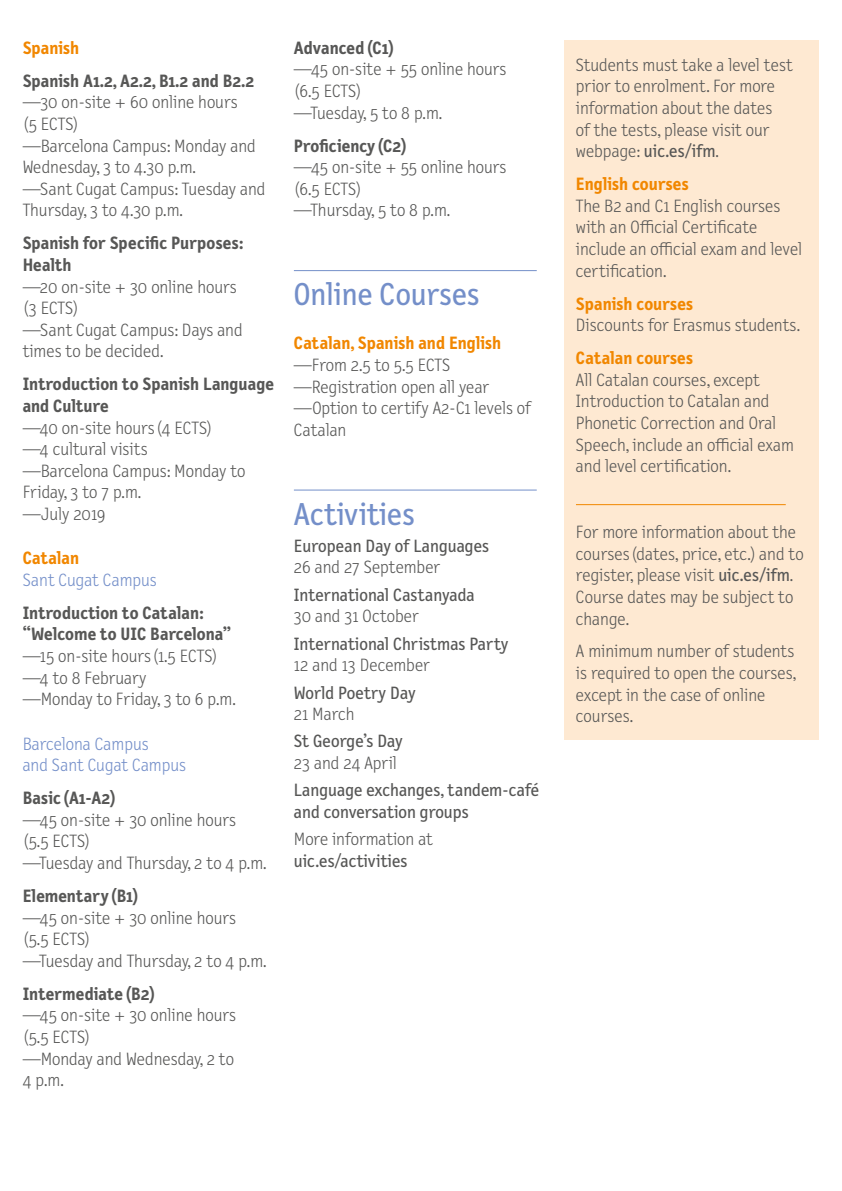
<style>
.page{position:relative;width:842px;height:1191px;background:#fff}
.page>*{position:absolute;margin:0;border:0;box-sizing:border-box;transform-origin:0 0}
.t1{font:32px "Letter Gothic Text OT";color:#748fc9}
.t2{font:300 18px/21.6px "Letter Gothic Text OT";color:#575756}
.t3{font:700 18px/21.6px "Letter Gothic Text OT";color:#575756}
.t4{font:18px/21.6px "Letter Gothic Text OT";color:#575756}
.t5{font:700 18px "Letter Gothic Text OT";color:#f18700}
.t6{font:300 18px/21.6px "Letter Gothic Text OT";color:#748fc9}
.s1{font-weight:400}
</style>
<div class="page">
<hr style="left:294px;top:270px;width:243px;height:1px;background:#748fc9">
<hr style="left:294px;top:489px;width:243px;height:1px;background:#748fc9">
<div style="left:565px;top:40px;width:254px;height:699px;background:#fee9d2"></div>
<hr style="left:576px;top:504px;width:210px;height:1px;background:#f18700">
<p class="t5" style="left:23px;top:37px;width:58px">Spanish</p>
<p class="t3" style="left:23px;top:70px;width:233px">Spanish A1.2, A2.2, B1.2 and B2.2</p>
<p class="t2" style="left:23px;top:92px;width:244px">—30 on-site + 60 online hours<br>(5 ECTS)<br>—Barcelona Campus: Monday and<br>Wednesday, 3 to 4.30 p.m.<br>—Sant Cugat Campus: Tuesday and<br>Thursday, 3 to 4.30 p.m.</p>
<p class="t3" style="left:23px;top:232px;width:222px">Spanish for Specific Purposes:<br>Health</p>
<p class="t2" style="left:23px;top:276px;width:221px">—20 on-site + 30 online hours (3 ECTS)<br>—Sant Cugat Campus: Days and times to be decided.</p>
<p class="t3" style="left:23px;top:373px;width:253px">Introduction to Spanish Language and Culture</p>
<p class="t2" style="left:23px;top:417px;width:224px">—40 on-site hours (4 ECTS)<br>—4 cultural visits<br>—Barcelona Campus: Monday to<br>Friday, 3 to 7 p.m.<br>—July 2019</p>
<p class="t5" style="left:23px;top:547px;width:58px">Catalan</p>
<p class="t6" style="left:23px;top:569px;width:136px">Sant Cugat Campus</p>
<p class="t3" style="left:23px;top:602px;width:210px">Introduction to Catalan: “Welcome to UIC Barcelona”</p>
<p class="t2" style="left:23px;top:645px;width:215px">—15 on-site hours (1.5 ECTS) —4 to 8 February<br>—Monday to Friday, 3 to 6 p.m.</p>
<p class="t6" style="left:23px;top:733px;width:165px">Barcelona Campus<br>and Sant Cugat Campus</p>
<p class="t3" style="left:23px;top:787px;width:95px">Basic (A1-A2)</p>
<p class="t2" style="left:23px;top:809px;width:246px">—45 on-site + 30 online hours<br>(5.5 ECTS)<br>—Tuesday and Thursday, 2 to 4 p.m.</p>
<p class="t3" style="left:23px;top:885px;width:118px">Elementary (B1)</p>
<p class="t2" style="left:23px;top:907px;width:246px">—45 on-site + 30 online hours<br>(5.5 ECTS)<br>—Tuesday and Thursday, 2 to 4 p.m.</p>
<p class="t3" style="left:23px;top:982px;width:135px">Intermediate (B2)</p>
<p class="t2" style="left:23px;top:1004px;width:215px">—45 on-site + 30 online hours (5.5 ECTS)<br>—Monday and Wednesday, 2 to<br>4 p.m.</p>
<p class="t3" style="left:294px;top:37px;width:103px">Advanced (C1)</p>
<p class="t2" style="left:294px;top:59px;width:214px">—45 on-site + 55 online hours (6.5 ECTS)<br>—Tuesday, 5 to 8 p.m.</p>
<p class="t3" style="left:294px;top:134px;width:115px">Proficiency (C2)</p>
<p class="t2" style="left:294px;top:157px;width:214px">—45 on-site + 55 online hours (6.5 ECTS)<br>—Thursday, 5 to 8 p.m.</p>
<h1 class="t1" style="left:294px;top:276px;width:187px">Online Courses</h1>
<p class="t5" style="left:294px;top:332px;width:209px">Catalan, Spanish and English</p>
<p class="t2" style="left:294px;top:354px;width:239px">—From 2.5 to 5.5 ECTS —Registration open all year —Option to certify A2-C1 levels of<br>Catalan</p>
<h1 class="t1" style="left:294px;top:495px;width:122px">Activities</h1>
<p class="t4" style="left:294px;top:535px;width:197px">European Day of Languages</p>
<p class="t2" style="left:294px;top:557px;width:148px">26 and 27 September</p>
<p class="t4" style="left:294px;top:584px;width:182px">International Castanyada</p>
<p class="t2" style="left:294px;top:606px;width:126px">30 and 31 October</p>
<p class="t4" style="left:294px;top:633px;width:216px">International Christmas Party</p>
<p class="t2" style="left:294px;top:654px;width:137px">12 and 13 December</p>
<p class="t4" style="left:294px;top:681px;width:123px">World Poetry Day</p>
<p class="t2" style="left:294px;top:703px;width:62px">21 March</p>
<p class="t4" style="left:294px;top:730px;width:110px">St George’s Day</p>
<p class="t2" style="left:294px;top:752px;width:105px">23 and 24 April</p>
<p class="t4" style="left:294px;top:779px;width:247px">Language exchanges, tandem-café and conversation groups</p>
<p class="t2" style="left:294px;top:828px;width:140px">More information at</p>
<p class="t4" style="left:294px;top:850px;width:115px">uic.es/activities</p>
<p class="t2" style="left:576px;top:54px;width:218px">Students must take a level test prior to enrolment. For more information about the dates<br>of the tests, please visit our webpage: <span class="s1">uic.es/ifm</span>.</p>
<p class="t5" style="left:576px;top:173px;width:114px">English courses</p>
<p class="t2" style="left:576px;top:195px;width:228px">The B2 and C1 English courses with an Official Certificate include an official exam and level certification.</p>
<p class="t5" style="left:576px;top:292px;width:119px">Spanish courses</p>
<p class="t2" style="left:576px;top:314px;width:226px">Discounts for Erasmus students.</p>
<p class="t5" style="left:576px;top:347px;width:119px">Catalan courses</p>
<p class="t2" style="left:576px;top:369px;width:219px">All Catalan courses, except<br>Introduction to Catalan and<br>Phonetic Correction and Oral<br>Speech, include an official exam and level certification.</p>
<p class="t2" style="left:576px;top:521px;width:229px">For more information about the courses (dates, price, etc.) and to register, please visit <span class="s1">uic.es/ifm</span>.<br>Course dates may be subject to change.</p>
<p class="t2" style="left:576px;top:641px;width:222px">A minimum number of students is required to open the courses, except in the case of online courses.</p>
</div>
